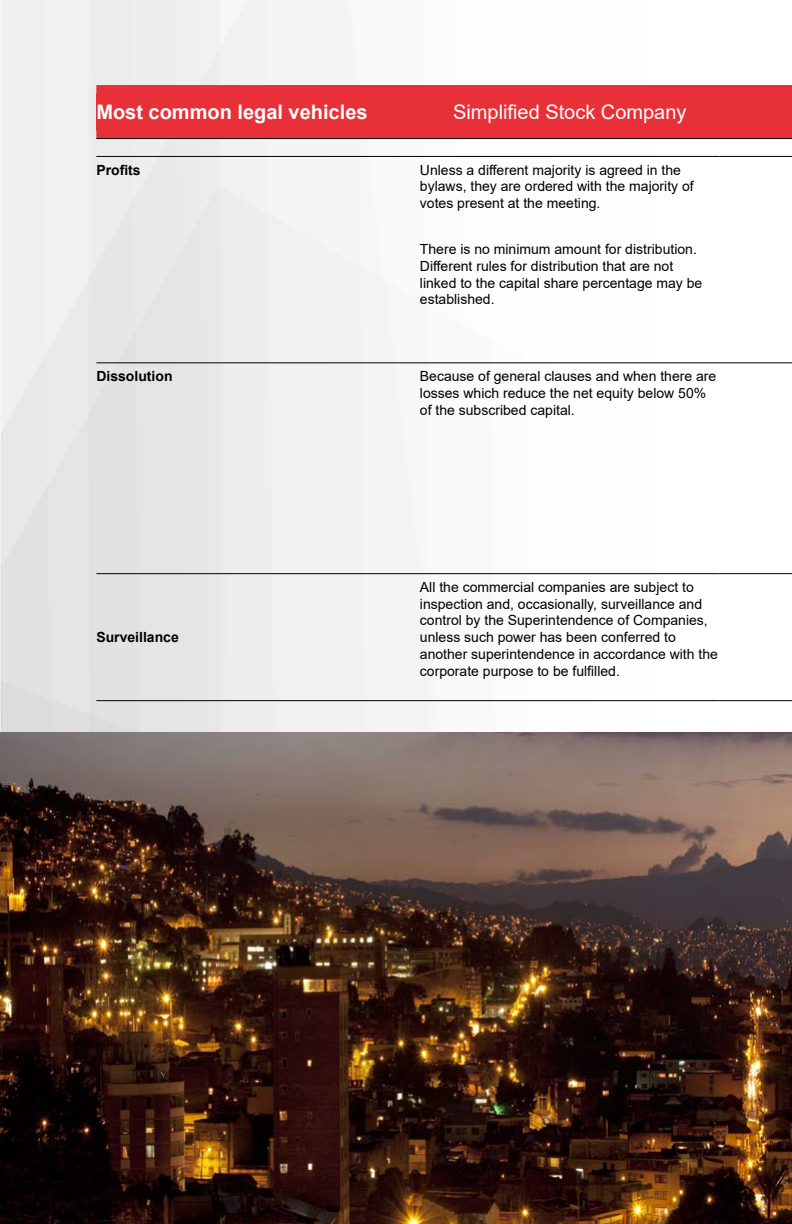
<style>
.page{position:relative;width:792px;height:1224px;background:#fff}
.page>*{position:absolute;margin:0;border:0;box-sizing:border-box;transform-origin:0 0}
.t1{font:700 20px "Arial";color:#fff}
.t2{font:20px "Arial";color:#fff}
.t3{font:14px/16.8px "Arial";color:#000}
.t4{font:700 14px "Arial";color:#000}
</style>
<div class="page">
<hr style="left:96px;top:156px;width:300px;height:1px;background:#000">
<svg style="left:396px;top:156px;width:24px;height:1px"></svg>
<hr style="left:420px;top:156px;width:300px;height:1px;background:#000">
<hr style="left:720px;top:156px;width:72px;height:1px;background:#000">
<hr style="left:96px;top:362px;width:300px;height:1px;background:#000">
<svg style="left:396px;top:362px;width:24px;height:1px"></svg>
<hr style="left:420px;top:362px;width:300px;height:1px;background:#000">
<hr style="left:720px;top:362px;width:72px;height:1px;background:#000">
<hr style="left:96px;top:573px;width:300px;height:1px;background:#000">
<svg style="left:396px;top:573px;width:24px;height:1px"></svg>
<hr style="left:420px;top:573px;width:300px;height:1px;background:#000">
<hr style="left:720px;top:573px;width:72px;height:1px;background:#000">
<hr style="left:96px;top:700px;width:300px;height:1px;background:#000">
<svg style="left:396px;top:700px;width:24px;height:1px"></svg>
<hr style="left:420px;top:700px;width:300px;height:1px;background:#000">
<hr style="left:720px;top:700px;width:72px;height:1px;background:#000">
<div style="left:96px;top:85px;width:696px;height:54px;background:#e73037"></div>
<hr style="left:420px;top:138px;width:300px;height:1px;background:#000">
<hr style="left:720px;top:138px;width:72px;height:1px;background:#000">
<div style="left:96px;top:93px;width:300px;height:38px;background:#e73037"></div>
<img style="left:0;top:732px;width:792px;height:492px">
<h1 class="t1" style="left:96px;top:98px;width:273px">Most common legal vehicles</h1>
<h1 class="t2" style="left:453px;top:98px;width:235px">Simplified Stock Company</h1>
<p class="t4" style="left:96px;top:160px;width:46px">Profits</p>
<p class="t3" style="left:420px;top:161px;width:275px">Unless a different majority is agreed in the bylaws, they are ordered with the majority of votes present at the meeting.</p>
<p class="t3" style="left:420px;top:241px;width:284px">There is no minimum amount for distribution.<br>Different rules for distribution that are not linked to the capital share percentage may be established.</p>
<p class="t4" style="left:96px;top:366px;width:78px">Dissolution</p>
<p class="t3" style="left:420px;top:368px;width:298px">Because of general clauses and when there are losses which reduce the net equity below 50% of the subscribed capital.</p>
<p class="t4" style="left:96px;top:627px;width:84px">Surveillance</p>
<p class="t3" style="left:420px;top:578px;width:300px">All the commercial companies are subject to inspection and, occasionally, surveillance and control by the Superintendence of Companies, unless such power has been conferred to another superintendence in accordance with the corporate purpose to be fulfilled.</p>
</div>
